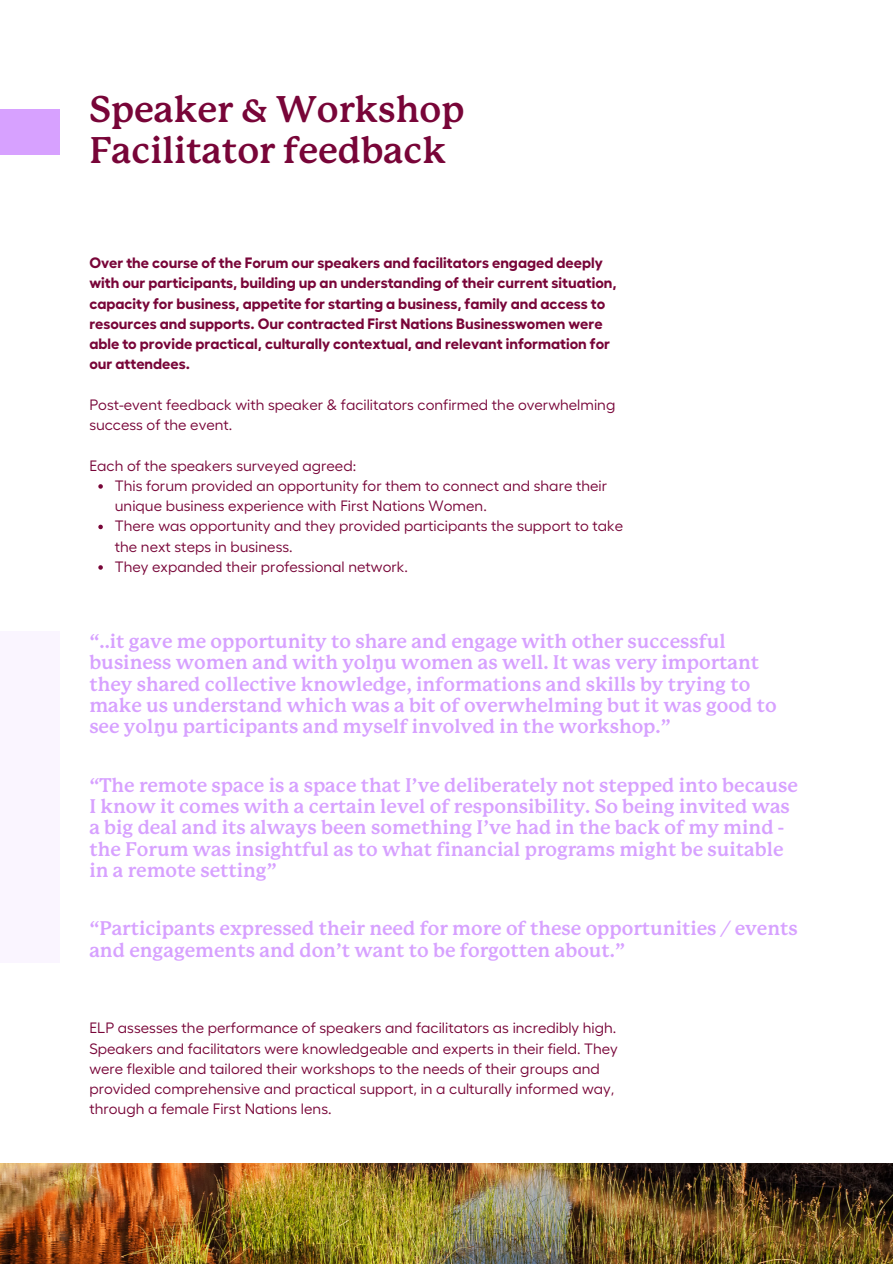
<style>
.page{position:relative;width:893px;height:1264px;background:#fff}
.page>*{position:absolute;margin:0;border:0;box-sizing:border-box;transform-origin:0 0}
.t1{font:700 36.3px/41.7px "P22 Mackinac Pro";color:#780538}
.t2{font:700 19.35px/21.3px "P22 Mackinac Pro";color:#d7a1ff}
.t3{font:15px/20.2px "Fellix";color:#780538}
.t4{font:700 15px/20.2px "Fellix";color:#780538}
</style>
<div class="page">
<div style="left:0;top:109px;width:60px;height:45px;background:#d7a1ff"></div>
<div style="left:0;top:631px;width:60px;height:331px;background:#faf5ff"></div>
<img style="left:0;top:1163px;width:892px;height:100px">
<svg style="left:98px;top:484px;width:5px;height:4px"></svg>
<svg style="left:98px;top:524px;width:5px;height:5px"></svg>
<svg style="left:98px;top:565px;width:5px;height:4px"></svg>
<p class="t1" style="left:89px;top:90px;width:376px">Speaker &amp; Workshop<br>Facilitator feedback</p>
<p class="t4" style="left:89px;top:251px;width:529px">Over the course of the Forum our speakers and facilitators engaged deeply with our participants, building up an understanding of their current situation, capacity for business, appetite for starting a business, family and access to resources and supports. Our contracted First Nations Businesswomen were able to provide practical, culturally contextual, and relevant information for our attendees.</p>
<p class="t3" style="left:89px;top:393px;width:527px">Post-event feedback with speaker &amp; facilitators confirmed the overwhelming success of the event.</p>
<p class="t3" style="left:89px;top:454px;width:268px">Each of the speakers surveyed agreed:</p>
<p class="t3" style="left:115px;top:474px;width:494px">This forum provided an opportunity for them to connect and share their unique business experience with First Nations Women.</p>
<p class="t3" style="left:115px;top:515px;width:510px">There was opportunity and they provided participants the support to take the next steps in business.</p>
<p class="t3" style="left:115px;top:555px;width:294px">They expanded their professional network.</p>
<p class="t2" style="left:89px;top:631px;width:688px">“..it gave me opportunity to share and engage with other successful business women and with yolŋu women as well. It was very important they shared collective knowledge, informations and skills by trying to make us understand which was a bit of overwhelming but it was good to see yolŋu participants and myself involved in the workshop.”</p>
<p class="t2" style="left:89px;top:775px;width:710px">“The remote space is a space that I’ve deliberately not stepped into because I know it comes with a certain level of responsibility. So being invited was a big deal and its always been something I’ve had in the back of my mind - the Forum was insightful as to what financial programs might be suitable in a remote setting”</p>
<p class="t2" style="left:89px;top:918px;width:710px">“Participants expressed their need for more of these opportunities / events and engagements and don’t want to be forgotten about.”</p>
<p class="t3" style="left:89px;top:1016px;width:530px">ELP assesses the performance of speakers and facilitators as incredibly high.<br>Speakers and facilitators were knowledgeable and experts in their field. They were flexible and tailored their workshops to the needs of their groups and provided comprehensive and practical support, in a culturally informed way, through a female First Nations lens.</p>
</div>
